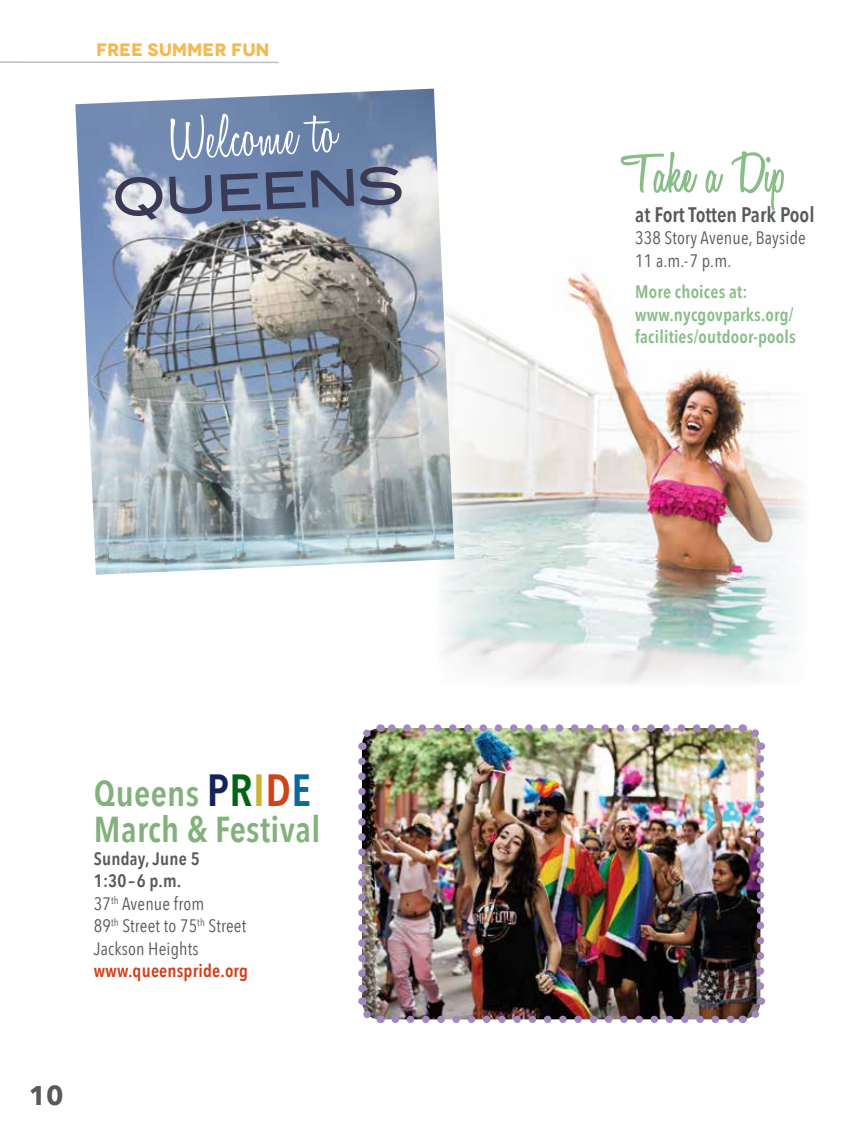
<style>
.page{position:relative;width:864px;height:1134px;background:#fff}
.page>*{position:absolute;margin:0;border:0;box-sizing:border-box;transform-origin:0 0}
.t1{font:300 62.55px "Honey Script";color:#fff}
.t2{font:600 60px "Honey Script";letter-spacing:.01em;color:#88bd87}
.t3{font:50.85px "Blair Md ITCTT Medium";color:#3b3a55}
.t4{font:600 36px/36px "Avenir Next Condensed";letter-spacing:.01em;color:#82b17b}
.t5{font:700 27px "Avenir Next";color:#58595b}
.t6{font:600 21px "Avenir Next Condensed";color:#58595b}
.t7{font:18px/22.5px "Avenir Next Condensed";letter-spacing:.01em;color:#58595b}
.t8{font:600 18px/22.5px "Avenir Next Condensed";letter-spacing:.01em;color:#88bd87}
.t9{font:600 18px "Avenir Next Condensed";letter-spacing:.01em;color:#d33d18}
.t10{font:700 18px "Novecentowide";color:#f6b84f}
.s1{font-size:45px;color:#14225f}
.s2{font-size:45px;color:#026513}
.s3{font-size:45px;color:#c9b435}
.s4{font-size:45px;color:#cf441b}
.s5{font-size:45px;color:#0a689c}
.s6{font-weight:600}
</style>
<div class="page">
<img style="left:440px;top:260px;width:364px;height:424px">
<hr style="left:0;top:61px;width:279px;height:2px;background:#bcbec0">
<img style="left:75px;top:89px;width:379px;height:486px">
<img style="left:362px;top:728px;width:398px;height:291px">
<svg style="left:395px;top:1016px;width:340px;height:7px"></svg>
<img style="left:388px;top:724px;width:339px;height:8px">
<img style="left:358px;top:761px;width:25px;height:263px">
<svg style="left:742px;top:997px;width:24px;height:27px"></svg>
<img style="left:740px;top:724px;width:26px;height:262px">
<svg style="left:358px;top:724px;width:23px;height:26px"></svg>
<p class="t10" style="left:96px;top:38px;width:175px">FREE SUMMER FUN</p>
<h1 class="t1" style="left:170px;top:101px;width:168px;rotate:-2deg">Welcome to</h1>
<h3 class="t3" style="left:110px;top:155px;width:295px;rotate:-2deg">QUEENS</h3>
<h3 class="t4" style="left:94px;top:776px;width:228px">Queens <span class="s1">P</span><span class="s2">R</span><span class="s3">I</span><span class="s4">D</span><span class="s5">E<br></span>March &amp; Festival</h3>
<p class="t7" style="left:94px;top:847px;width:154px"><span class="s6">Sunday, June 5<br>1:30 – 6 p.m.<br></span>37<sup>th</sup> Avenue from<br>89<sup>th</sup> Street to 75<sup>th</sup> Street<br>Jackson Heights</p>
<p class="t9" style="left:94px;top:960px;width:156px">www.queenspride.org</p>
<h3 class="t5" style="left:29px;top:1079px;width:36px">10</h3>
<h2 class="t2" style="left:622px;top:137px;width:167px">Take a Dip</h2>
<p class="t6" style="left:635px;top:202px;width:181px">at Fort Totten Park Pool</p>
<p class="t7" style="left:635px;top:227px;width:172px">338 Story Avenue, Bayside<br>11 a.m.- 7 p.m.</p>
<p class="t8" style="left:635px;top:281px;width:162px">More choices at: www.nycgovparks.org/ facilities/outdoor-pools</p>
</div>
